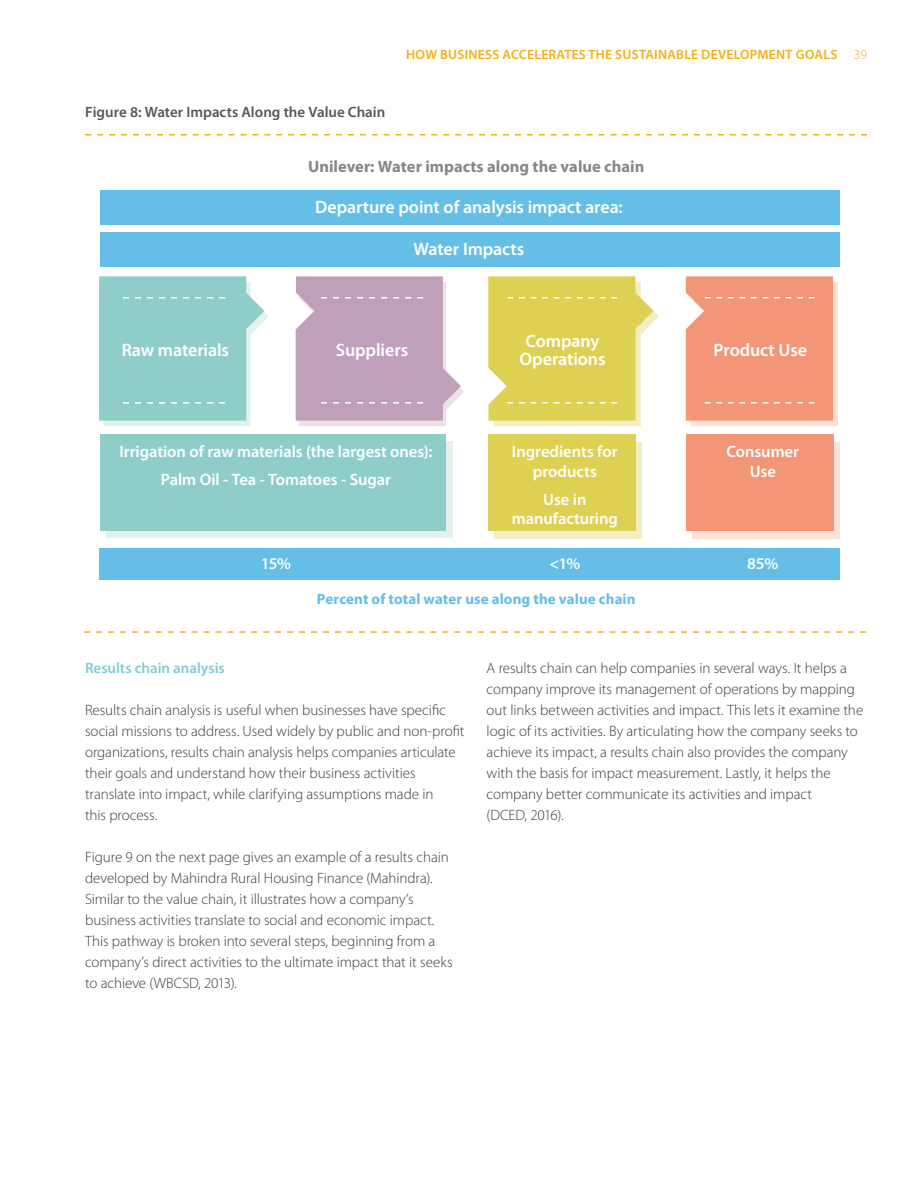
<style>
.page{position:relative;width:918px;height:1188px;background:#fff}
.page>*{position:absolute;margin:0;border:0;box-sizing:border-box;transform-origin:0 0}
.t1{font:600 18px/18px "Myriad Pro";letter-spacing:-.005em;color:#fff;text-align:center}
.t2{font:600 16.5px/19.5px "Myriad Pro";letter-spacing:-.005em;color:#fff;text-align:center}
.t3{font:700 16.5px "Myriad Pro";color:#878787}
.t4{font:300 15px/21px "Myriad Pro";letter-spacing:-.005em;color:#3c3c3b}
.t5{font:700 15px "Myriad Pro";letter-spacing:.005em;color:#64bee6}
.t6{font:600 15px "Myriad Pro";color:#575756}
.t7{font:600 15px "Myriad Pro";color:#81cbd4}
.t8{font:600 13.5px "Myriad Pro";letter-spacing:.02em;color:#f4af17}
.t9{font:300 13.5px "Myriad Pro";color:#f4af17}
</style>
<div class="page">
<div style="left:107px;top:441px;width:346px;height:97px;background:#e2f1f0"></div>
<div style="left:100px;top:434px;width:346px;height:97px;background:#8fcec8"></div>
<svg style="left:99px;top:276px;width:170px;height:150px;background:#9fd4cf"></svg>
<svg style="left:296px;top:276px;width:168px;height:150px;background:#c8acc2"></svg>
<div style="left:495px;top:442px;width:147px;height:97px;background:#f3edc4"></div>
<div style="left:489px;top:434px;width:147px;height:97px;background:#ded052"></div>
<svg style="left:488px;top:276px;width:171px;height:150px;background:#e3d76e"></svg>
<div style="left:693px;top:442px;width:147px;height:97px;background:#fce2d6"></div>
<div style="left:687px;top:434px;width:147px;height:97px;background:#f39677"></div>
<svg style="left:686px;top:276px;width:152px;height:150px;background:#f39d80"></svg>
<svg style="left:85px;top:134px;width:782px;height:1px"></svg>
<svg style="left:84px;top:631px;width:782px;height:2px"></svg>
<div style="left:100px;top:190px;width:740px;height:34px;background:#64bee6"></div>
<div style="left:100px;top:233px;width:740px;height:34px;background:#64bee6"></div>
<div style="left:99px;top:548px;width:741px;height:31px;background:#64bee6"></div>
<p class="t6" style="left:85px;top:104px;width:302px">Figure 8: Water Impacts Along the Value Chain</p>
<p class="t8" style="left:406px;top:47px;width:51px">How Business</p>
<p class="t8" style="left:503px;top:47px;width:17px">Accelerates</p>
<p class="t8" style="left:588px;top:47px;width:9px">the</p>
<p class="t8" style="left:615px;top:47px;width:16px">Sustainable</p>
<p class="t8" style="left:701px;top:47px;width:58px">Development</p>
<p class="t8" style="left:796px;top:47px;width:28px">Goals</p>
<p class="t9" style="left:854px;top:47px;width:15px">39</p>
<p class="t3" style="left:308px;top:157px;width:338px">Unilever: Water impacts along the value chain</p>
<p class="t1" style="left:315px;top:198px;width:309px">Departure point of analysis impact area:</p>
<p class="t1" style="left:414px;top:240px;width:112px">Water Impacts</p>
<p class="t1" style="left:122px;top:341px;width:109px">Raw materials</p>
<p class="t1" style="left:336px;top:341px;width:74px">Suppliers</p>
<p class="t2" style="left:120px;top:438px;width:314px;line-height:28px">Irrigation of raw materials (the largest ones):<br>Palm Oil - Tea - Tomatoes - Sugar</p>
<p class="t1" style="left:520px;top:332px;width:87px">Company<br>Operations</p>
<p class="t2" style="left:512px;top:442px;width:107px">Ingredients for products</p>
<p class="t2" style="left:512px;top:490px;width:108px">Use in manufacturing</p>
<p class="t1" style="left:714px;top:341px;width:95px">Product Use</p>
<p class="t2" style="left:726px;top:442px;width:74px">Consumer<br>Use</p>
<p class="t2" style="left:261px;top:554px;width:32px">15%</p>
<p class="t2" style="left:549px;top:554px;width:32px">&lt;1%</p>
<p class="t2" style="left:747px;top:554px;width:33px">85%</p>
<p class="t5" style="left:317px;top:591px;width:320px">Percent of total water use along the value chain</p>
<p class="t7" style="left:85px;top:660px;width:141px">Results chain analysis</p>
<p class="t4" style="left:85px;top:700px;width:381px">Results chain analysis is useful when businesses have specific social missions to address. Used widely by public and non-profit organizations, results chain analysis helps companies articulate their goals and understand how their business activities translate into impact, while clarifying assumptions made in<br>this process.</p>
<p class="t4" style="left:85px;top:847px;width:369px">Figure 9 on the next page gives an example of a results chain developed by Mahindra Rural Housing Finance (Mahindra).<br>Similar to the value chain, it illustrates how a company’s business activities translate to social and economic impact.<br>This pathway is broken into several steps, beginning from a company’s direct activities to the ultimate impact that it seeks to achieve (WBCSD, 2013).</p>
<p class="t4" style="left:487px;top:658px;width:378px">A results chain can help companies in several ways. It helps a company improve its management of operations by mapping out links between activities and impact. This lets it examine the logic of its activities. By articulating how the company seeks to achieve its impact, a results chain also provides the company with the basis for impact measurement. Lastly, it helps the company better communicate its activities and impact<br>(DCED, 2016).</p>
</div>
